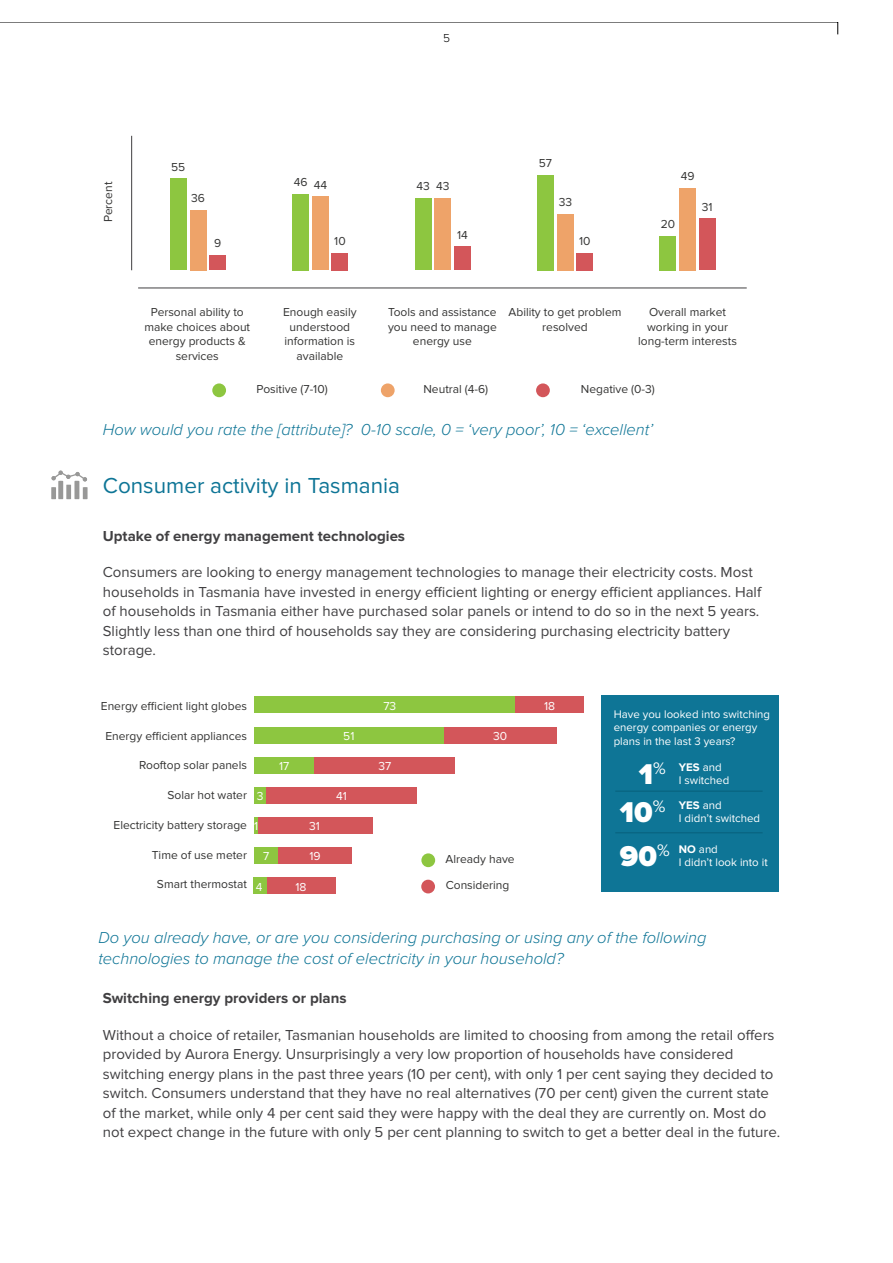
<style>
.page{position:relative;width:893px;height:1263px;background:#fff}
.page>*{position:absolute;margin:0;border:0;box-sizing:border-box;transform-origin:0 0}
.Lead_1{font:900 29.7px "Proxima Nova";color:#fff}
.Lead_1-2{font:22.5px "Proxima Nova";color:#0e7596}
.Lead_1-3{font:17.25px "Proxima Nova";color:#fff}
.graph_title{font:italic 300 16.5px/21px "Proxima Nova";color:#0e7596}
.body{font:15px/19.5px "Proxima Nova";color:#414042}
.Lead_2{font:700 15px "Proxima Nova";color:#414042}
.graph{font:12px/14.4px "Proxima Nova";color:#343433;text-align:center}
.graph-2{font:12px "Proxima Nova";color:#fff}
.t1{font:300 12px "Proxima Nova";color:#000}
.Lead_1-4{font:11.4px/13.2px "Proxima Nova";color:#fff}
.graph-3{font:11.4px "Proxima Nova";color:#fff}
.graph-4{font:700 11.4px "Proxima Nova";color:#fff}
.s1{font-weight:400}
.s2{font-weight:700}
</style>
<div class="page">
<svg style="left:0;top:22px;width:838px;height:13px"></svg>
<svg style="left:51px;top:470px;width:37px;height:29px"></svg>
<div style="left:212px;top:383px;width:14px;height:14px;background:#8dc640;border-radius:50%"></div>
<div style="left:381px;top:383px;width:14px;height:14px;background:#eea369;border-radius:50%"></div>
<div style="left:536px;top:383px;width:14px;height:14px;background:#d3565a;border-radius:50%"></div>
<hr style="left:138px;top:288px;width:609px;height:1px;background:#414042">
<hr style="left:131px;top:136px;width:1px;height:134px;background:#414042">
<div style="left:292px;top:194px;width:17px;height:76px;background:#8dc640"></div>
<div style="left:312px;top:197px;width:17px;height:73px;background:#eea369"></div>
<div style="left:331px;top:253px;width:17px;height:17px;background:#d3565a"></div>
<div style="left:537px;top:175px;width:17px;height:95px;background:#8dc640"></div>
<div style="left:557px;top:214px;width:17px;height:56px;background:#eea369"></div>
<div style="left:576px;top:253px;width:17px;height:17px;background:#d3565a"></div>
<div style="left:659px;top:236px;width:17px;height:34px;background:#8dc640"></div>
<div style="left:679px;top:188px;width:17px;height:82px;background:#eea369"></div>
<div style="left:699px;top:218px;width:17px;height:52px;background:#d3565a"></div>
<div style="left:415px;top:198px;width:17px;height:72px;background:#8dc640"></div>
<div style="left:434px;top:198px;width:17px;height:72px;background:#eea369"></div>
<div style="left:454px;top:247px;width:17px;height:23px;background:#d3565a"></div>
<div style="left:170px;top:178px;width:17px;height:92px;background:#8dc640"></div>
<div style="left:190px;top:210px;width:17px;height:60px;background:#eea369"></div>
<div style="left:209px;top:255px;width:17px;height:15px;background:#d3565a"></div>
<div style="left:254px;top:696px;width:262px;height:17px;background:#8dc640"></div>
<div style="left:515px;top:696px;width:69px;height:17px;background:#d3565a"></div>
<div style="left:254px;top:726px;width:190px;height:17px;background:#8dc640"></div>
<div style="left:444px;top:726px;width:112px;height:17px;background:#d3565a"></div>
<div style="left:254px;top:757px;width:61px;height:17px;background:#8dc640"></div>
<div style="left:315px;top:757px;width:140px;height:17px;background:#d3565a"></div>
<div style="left:254px;top:787px;width:12px;height:17px;background:#8dc640"></div>
<div style="left:266px;top:787px;width:151px;height:17px;background:#d3565a"></div>
<div style="left:254px;top:847px;width:25px;height:17px;background:#8dc640"></div>
<div style="left:279px;top:847px;width:73px;height:17px;background:#d3565a"></div>
<div style="left:253px;top:877px;width:14px;height:17px;background:#8dc640"></div>
<div style="left:267px;top:877px;width:68px;height:17px;background:#d3565a"></div>
<hr style="left:254px;top:817px;width:4px;height:17px;background:#8dc640">
<div style="left:258px;top:817px;width:115px;height:17px;background:#d3565a"></div>
<div style="left:421px;top:853px;width:14px;height:14px;background:#8dc640;border-radius:50%"></div>
<div style="left:421px;top:880px;width:14px;height:13px;background:#d3565a;border-radius:50%"></div>
<div style="left:601px;top:695px;width:178px;height:197px;background:#0e7596"></div>
<hr style="left:615px;top:791px;width:148px;height:1px;background:#07607c">
<hr style="left:615px;top:832px;width:148px;height:1px;background:#07607c">
<p class="t1" style="left:443px;top:32px;width:8px">5</p>
<p class="graph" style="left:101px;top:222px;width:42px;rotate:-90deg">Percent</p>
<p class="graph" style="left:171px;top:159px;width:16px">55</p>
<p class="graph" style="left:191px;top:191px;width:15px">36</p>
<p class="graph" style="left:214px;top:236px;width:9px">9</p>
<p class="graph" style="left:294px;top:175px;width:15px">46</p>
<p class="graph" style="left:314px;top:178px;width:15px">44</p>
<p class="graph" style="left:334px;top:234px;width:13px">10</p>
<p class="graph" style="left:416px;top:179px;width:15px">43</p>
<p class="graph" style="left:436px;top:179px;width:15px">43</p>
<p class="graph" style="left:457px;top:228px;width:12px">14</p>
<p class="graph" style="left:539px;top:156px;width:15px">57</p>
<p class="graph" style="left:559px;top:195px;width:15px">33</p>
<p class="graph" style="left:579px;top:234px;width:13px">10</p>
<p class="graph" style="left:681px;top:169px;width:15px">49</p>
<p class="graph" style="left:661px;top:217px;width:16px">20</p>
<p class="graph" style="left:702px;top:200px;width:12px">31</p>
<p class="graph" style="left:144px;top:305px;width:107px">Personal ability to make choices about energy products &amp; services</p>
<p class="graph" style="left:283px;top:305px;width:75px">Enough easily understood information is available</p>
<p class="graph" style="left:388px;top:305px;width:110px">Tools and assistance you need to manage energy use</p>
<p class="graph" style="left:509px;top:305px;width:114px">Ability to get problem resolved</p>
<p class="graph" style="left:638px;top:305px;width:100px">Overall market working in your long-term interests</p>
<p class="graph" style="left:257px;top:382px;width:73px">Positive (7-10)</p>
<p class="graph" style="left:423px;top:382px;width:66px">Neutral (4-6)</p>
<p class="graph" style="left:581px;top:382px;width:76px">Negative (0-3)</p>
<p class="graph_title" style="left:103px;top:420px;width:552px">How would you rate the [attribute]? 0-10 scale, 0 = ‘very poor’, 10 = ‘excellent’</p>
<p class="Lead_1-2" style="left:103px;top:472px;width:299px">Consumer activity in Tasmania</p>
<p class="Lead_2" style="left:103px;top:529px;width:304px">Uptake of energy management technologies</p>
<p class="body" style="left:103px;top:563px;width:660px">Consumers are looking to energy management technologies to manage their electricity costs. Most households in Tasmania have invested in energy efficient lighting or energy efficient appliances. Half of households in Tasmania either have purchased solar panels or intend to do so in the next 5 years.<br>Slightly less than one third of households say they are considering purchasing electricity battery storage.</p>
<p class="graph-2" style="left:383px;top:699px;width:14px">73</p>
<p class="graph-2" style="left:544px;top:699px;width:13px">18</p>
<p class="graph" style="left:101px;top:699px;width:148px">Energy efficient light globes</p>
<p class="graph" style="left:105px;top:729px;width:143px">Energy efficient appliances</p>
<p class="graph" style="left:139px;top:758px;width:109px">Rooftop solar panels</p>
<p class="graph" style="left:168px;top:788px;width:81px">Solar hot water</p>
<p class="graph" style="left:114px;top:818px;width:135px">Electricity battery storage</p>
<p class="graph" style="left:152px;top:848px;width:97px">Time of use meter</p>
<p class="graph" style="left:157px;top:877px;width:92px">Smart thermostat</p>
<p class="graph-2" style="left:343px;top:729px;width:13px">51</p>
<p class="graph-2" style="left:493px;top:729px;width:16px">30</p>
<p class="graph-2" style="left:279px;top:759px;width:12px">17</p>
<p class="graph-2" style="left:379px;top:759px;width:14px">37</p>
<p class="graph-2" style="left:257px;top:789px;width:8px">3</p>
<p class="graph-2" style="left:336px;top:789px;width:12px">41</p>
<p class="graph-2" style="left:254px;top:819px;width:6px">1</p>
<p class="graph-2" style="left:309px;top:819px;width:12px">31</p>
<p class="graph-2" style="left:263px;top:849px;width:8px">7</p>
<p class="graph-2" style="left:310px;top:849px;width:13px">19</p>
<p class="graph" style="left:446px;top:852px;width:71px">Already have</p>
<p class="graph" style="left:446px;top:878px;width:65px">Considering</p>
<p class="graph-2" style="left:256px;top:880px;width:8px">4</p>
<p class="graph-2" style="left:296px;top:880px;width:13px">18</p>
<p class="Lead_1-4" style="left:614px;top:708px;width:158px">Have you looked into switching energy companies or energy plans in the last 3 years?</p>
<p class="Lead_1-3" style="left:653px;top:758px;width:14px">%</p>
<p class="Lead_1" style="left:639px;top:760px;width:16px">1</p>
<p class="graph-4" style="left:679px;top:762px;width:44px">YES <span class="s1">and</span></p>
<p class="graph-3" style="left:679px;top:773px;width:52px">I switched</p>
<p class="Lead_1-3" style="left:653px;top:796px;width:14px">%</p>
<p class="Lead_1" style="left:620px;top:798px;width:34px">10</p>
<p class="graph-4" style="left:679px;top:800px;width:44px">YES <span class="s1">and</span></p>
<p class="graph-3" style="left:679px;top:811px;width:83px">I didn’t switched</p>
<p class="Lead_1-3" style="left:657px;top:840px;width:14px">%</p>
<p class="Lead_1" style="left:620px;top:842px;width:39px">90</p>
<p class="graph-3" style="left:679px;top:843px;width:40px"><span class="s2">NO</span> and</p>
<p class="graph-3" style="left:679px;top:855px;width:90px">I didn’t look into it</p>
<p class="graph_title" style="left:98px;top:927px;width:609px">Do you already have, or are you considering purchasing or using any of the following technologies to manage the cost of electricity in your household?</p>
<p class="Lead_2" style="left:103px;top:991px;width:245px">Switching energy providers or plans</p>
<p class="body" style="left:103px;top:1025px;width:679px">Without a choice of retailer, Tasmanian households are limited to choosing from among the retail offers provided by Aurora Energy. Unsurprisingly a very low proportion of households have considered switching energy plans in the past three years (10 per cent), with only 1 per cent saying they decided to switch. Consumers understand that they have no real alternatives (70 per cent) given the current state of the market, while only 4 per cent said they were happy with the deal they are currently on. Most do not expect change in the future with only 5 per cent planning to switch to get a better deal in the future.</p>
</div>
